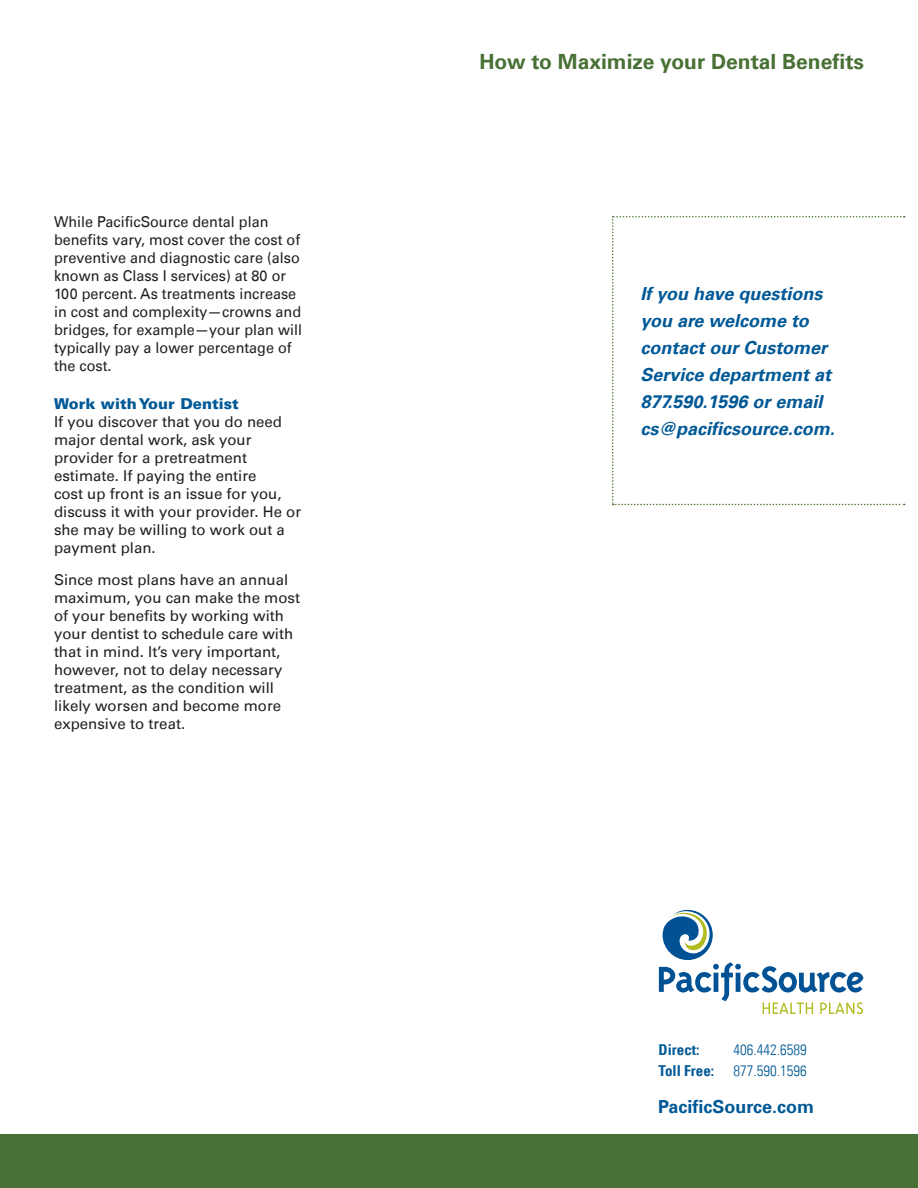
<style>
.page{position:relative;width:918px;height:1188px;background:#fff}
.page>*{position:absolute;margin:0;border:0;box-sizing:border-box;transform-origin:0 0}
.t1{font:700 21px "Univers LT";color:#497136}
.t2{font:italic 700 18px/27px "Univers LT";color:#005996}
.t3{font:700 18px "Univers LT";color:#005996}
.t4{font:15px/18px "Univers LT";color:#231f20}
.t5{font:15px/18px "Univers LT";color:#231f20;scale:.96 1}
.t6{font:300 condensed 15px "Univers LT";color:#005996}
.t7{font:900 15px "Univers LT";color:#005996}
.t8{font:700 condensed 15px "Univers LT";color:#005996}
</style>
<div class="page">
<svg style="left:659px;top:910px;width:205px;height:104px"></svg>
<div style="left:0;top:1134px;width:918px;height:54px;background:#497136"></div>
<svg style="left:612px;top:216px;width:293px;height:289px"></svg>
<p class="t5" style="left:54px;top:213px;width:260px">While PacificSource dental plan benefits vary, most cover the cost of preventive and diagnostic care (also known as Class I services) at 80 or<br>100 percent. As treatments increase in cost and complexity—crowns and bridges, for example—your plan will typically pay a lower percentage of the cost.</p>
<p class="t7" style="left:54px;top:394px;width:186px">Work with Your Dentist</p>
<p class="t4" style="left:54px;top:413px;width:249px">If you discover that you do need major dental work, ask your provider for a pretreatment estimate. If paying the entire<br>cost up front is an issue for you, discuss it with your provider. He or she may be willing to work out a payment plan.</p>
<p class="t4" style="left:54px;top:570px;width:248px">Since most plans have an annual maximum, you can make the most of your benefits by working with your dentist to schedule care with that in mind. It’s very important, however, not to delay necessary treatment, as the condition will likely worsen and become more expensive to treat.</p>
<h1 class="t1" style="left:479px;top:49px;width:386px">How to Maximize your Dental Benefits</h1>
<p class="t2" style="left:640px;top:280px;width:196px">If you have questions you are welcome to contact our Customer<br>Service department at<br>877.590.1596 or email cs@pacificsource.com.</p>
<p class="t8" style="left:659px;top:1040px;width:42px">Direct:</p>
<p class="t6" style="left:734px;top:1041px;width:75px">406.442.6589</p>
<p class="t8" style="left:659px;top:1061px;width:57px">Toll Free:</p>
<p class="t6" style="left:734px;top:1062px;width:75px">877.590.1596</p>
<p class="t3" style="left:658px;top:1096px;width:157px">PacificSource.com</p>
</div>
